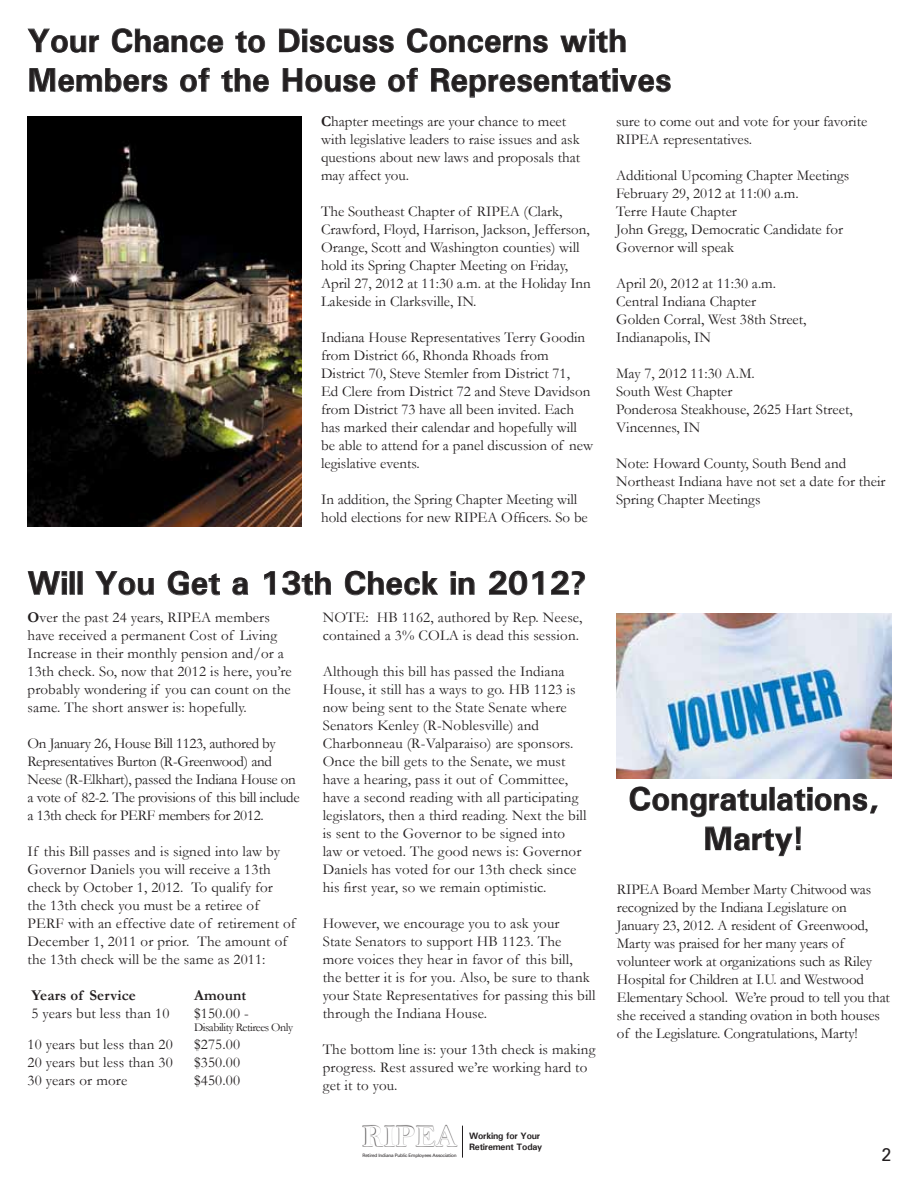
<style>
.page{position:relative;width:918px;height:1188px;background:#fff}
.page>*{position:absolute;margin:0;border:0;box-sizing:border-box;transform-origin:0 0}
.t1{font:700 33px/39.6px "Univers";color:#231f20}
.t2{font:30.75px "Bell MT Bold";color:#fff}
.t3{font:18px "Univers";color:#231f20}
.t4{font:15px/18px "Garamond";color:#231f20}
.t5{font:15px/18px "Garamond";letter-spacing:-.02em;color:#231f20}
.t6{font:700 15px "Garamond";letter-spacing:.01em;color:#231f20}
.t7{font:12px "Garamond";letter-spacing:-.04em;color:#231f20}
.t8{font:700 9.3px/11.1px "Univers";letter-spacing:-.02em;color:#231f20}
.t9{font:4.65px "Univers";letter-spacing:-.03em;color:#231f20}
.s1{font-weight:700}
</style>
<div class="page">
<div style="left:362px;top:1125px;width:96px;height:22px;background:#231f20;opacity:.75"></div>
<hr style="left:462px;top:1126px;width:1px;height:32px;background:#231f20">
<svg style="left:28px;top:28px;width:71px;height:25px"></svg>
<svg style="left:112px;top:28px;width:112px;height:25px"></svg>
<svg style="left:235px;top:31px;width:30px;height:22px"></svg>
<svg style="left:279px;top:28px;width:115px;height:25px"></svg>
<svg style="left:407px;top:28px;width:141px;height:25px"></svg>
<svg style="left:560px;top:28px;width:66px;height:25px"></svg>
<svg style="left:29px;top:68px;width:139px;height:25px"></svg>
<svg style="left:180px;top:68px;width:30px;height:25px"></svg>
<svg style="left:221px;top:68px;width:48px;height:25px"></svg>
<svg style="left:282px;top:68px;width:94px;height:25px"></svg>
<svg style="left:388px;top:68px;width:30px;height:25px"></svg>
<svg style="left:431px;top:68px;width:240px;height:30px"></svg>
<svg style="left:28px;top:571px;width:55px;height:24px"></svg>
<svg style="left:95px;top:571px;width:59px;height:25px"></svg>
<svg style="left:167px;top:570px;width:53px;height:26px"></svg>
<svg style="left:232px;top:577px;width:16px;height:19px"></svg>
<svg style="left:264px;top:571px;width:11px;height:24px"></svg>
<svg style="left:282px;top:571px;width:49px;height:25px"></svg>
<svg style="left:345px;top:570px;width:93px;height:26px"></svg>
<svg style="left:450px;top:571px;width:25px;height:24px"></svg>
<svg style="left:489px;top:571px;width:55px;height:25px"></svg>
<svg style="left:551px;top:571px;width:34px;height:24px"></svg>
<img style="left:28px;top:116px;width:274px;height:411px">
<svg style="left:629px;top:786px;width:249px;height:32px"></svg>
<svg style="left:705px;top:826px;width:96px;height:30px"></svg>
<img style="left:617px;top:613px;width:275px;height:166px">
<h1 class="t1" style="left:28px;top:20px;width:646px">Your Chance to Discuss Concerns with<br>Members of the House of Representatives</h1>
<p class="t4" style="left:321px;top:112px;width:261px"><span class="s1">C</span>hapter meetings are your chance to meet with legislative leaders to raise issues and ask questions about new laws and proposals that may affect you.</p>
<p class="t4" style="left:321px;top:202px;width:271px">The Southeast Chapter of RIPEA (Clark, Crawford, Floyd, Harrison, Jackson, Jefferson, Orange, Scott and Washington counties) will hold its Spring Chapter Meeting on Friday, April 27, 2012 at 11:30 a.m. at the Holiday Inn Lakeside in Clarksville, IN.</p>
<p class="t4" style="left:321px;top:328px;width:274px">Indiana House Representatives Terry Goodin from District 66, Rhonda Rhoads from District 70, Steve Stemler from District 71,<br>Ed Clere from District 72 and Steve Davidson from District 73 have all been invited. Each has marked their calendar and hopefully will be able to attend for a panel discussion of new legislative events.</p>
<p class="t4" style="left:321px;top:490px;width:268px">In addition, the Spring Chapter Meeting will hold elections for new RIPEA Officers. So be</p>
<p class="t4" style="left:616px;top:112px;width:253px">sure to come out and vote for your favorite<br>RIPEA representatives.</p>
<p class="t4" style="left:616px;top:166px;width:235px">Additional Upcoming Chapter Meetings<br>February 29, 2012 at 11:00 a.m.<br>Terre Haute Chapter<br>John Gregg, Democratic Candidate for<br>Governor will speak</p>
<p class="t4" style="left:616px;top:274px;width:192px">April 20, 2012 at 11:30 a.m.<br>Central Indiana Chapter<br>Golden Corral, West 38th Street,<br>Indianapolis, IN</p>
<p class="t4" style="left:616px;top:364px;width:238px">May 7, 2012 11:30 A.M.<br>South West Chapter<br>Ponderosa Steakhouse, 2625 Hart Street,<br>Vincennes, IN</p>
<p class="t4" style="left:616px;top:454px;width:271px">Note: Howard County, South Bend and<br>Northeast Indiana have not set a date for their<br>Spring Chapter Meetings</p>
<h1 class="t1" style="left:28px;top:563px;width:561px">Will You Get a 13th Check in 2012?</h1>
<p class="t4" style="left:28px;top:608px;width:266px"><span class="s1">O</span>ver the past 24 years, RIPEA members have received a permanent Cost of Living Increase in their monthly pension and/or a 13th check. So, now that 2012 is here, you’re probably wondering if you can count on the same. The short answer is: hopefully.</p>
<p class="t5" style="left:28px;top:734px;width:274px">On January 26, House Bill 1123, authored by Representatives Burton (R-Greenwood) and Neese (R-Elkhart), passed the Indiana House on a vote of 82-2. The provisions of this bill include a 13th check for PERF members for 2012.</p>
<p class="t4" style="left:28px;top:842px;width:270px">If this Bill passes and is signed into law by Governor Daniels you will receive a 13th check by October 1, 2012. To qualify for<br>the 13th check you must be a retiree of PERF with an effective date of retirement of December 1, 2011 or prior. The amount of the 13th check will be the same as 2011:</p>
<p class="t6" style="left:31px;top:985px;width:106px">Years of Service</p>
<p class="t6" style="left:194px;top:985px;width:54px">Amount</p>
<p class="t4" style="left:31px;top:1004px;width:140px">5 years but less than 10</p>
<p class="t4" style="left:194px;top:1004px;width:56px">$150.00 -</p>
<p class="t7" style="left:194px;top:1019px;width:101px">Disability Retirees Only</p>
<p class="t4" style="left:28px;top:1035px;width:147px">10 years but less than 20</p>
<p class="t4" style="left:194px;top:1035px;width:48px">$275.00</p>
<p class="t4" style="left:28px;top:1053px;width:147px">20 years but less than 30</p>
<p class="t4" style="left:194px;top:1053px;width:48px">$350.00</p>
<p class="t4" style="left:28px;top:1071px;width:101px">30 years or more</p>
<p class="t4" style="left:194px;top:1071px;width:48px">$450.00</p>
<p class="t4" style="left:323px;top:608px;width:261px">NOTE: HB 1162, authored by Rep. Neese, contained a 3% COLA is dead this session.</p>
<p class="t4" style="left:323px;top:662px;width:265px">Although this bill has passed the Indiana House, it still has a ways to go. HB 1123 is now being sent to the State Senate where Senators Kenley (R-Noblesville) and Charbonneau (R-Valparaiso) are sponsors.<br>Once the bill gets to the Senate, we must have a hearing, pass it out of Committee, have a second reading with all participating legislators, then a third reading. Next the bill is sent to the Governor to be signed into law or vetoed. The good news is: Governor Daniels has voted for our 13th check since his first year, so we remain optimistic.</p>
<p class="t4" style="left:323px;top:914px;width:274px">However, we encourage you to ask your<br>State Senators to support HB 1123. The more voices they hear in favor of this bill,<br>the better it is for you. Also, be sure to thank your State Representatives for passing this bill through the Indiana House.</p>
<p class="t4" style="left:323px;top:1040px;width:274px">The bottom line is: your 13th check is making progress. Rest assured we’re working hard to get it to you.</p>
<h2 class="t2" style="left:363px;top:1118px;width:96px">RIPEA</h2>
<p class="t9" style="left:363px;top:1152px;width:96px">Retired Indiana Public Employees Association</p>
<p class="t8" style="left:469px;top:1130px;width:75px">Working for Your<br>Retirement Today</p>
<h1 class="t1" style="left:628px;top:778px;width:252px;text-align:center">Congratulations,<br>Marty!</h1>
<p class="t4" style="left:617px;top:880px;width:275px">RIPEA Board Member Marty Chitwood was recognized by the Indiana Legislature on January 23, 2012. A resident of Greenwood, Marty was praised for her many years of volunteer work at organizations such as Riley Hospital for Children at I.U. and Westwood Elementary School. We’re proud to tell you that she received a standing ovation in both houses of the Legislature. Congratulations, Marty!</p>
<p class="t3" style="left:882px;top:1144px;width:12px">2</p>
</div>
